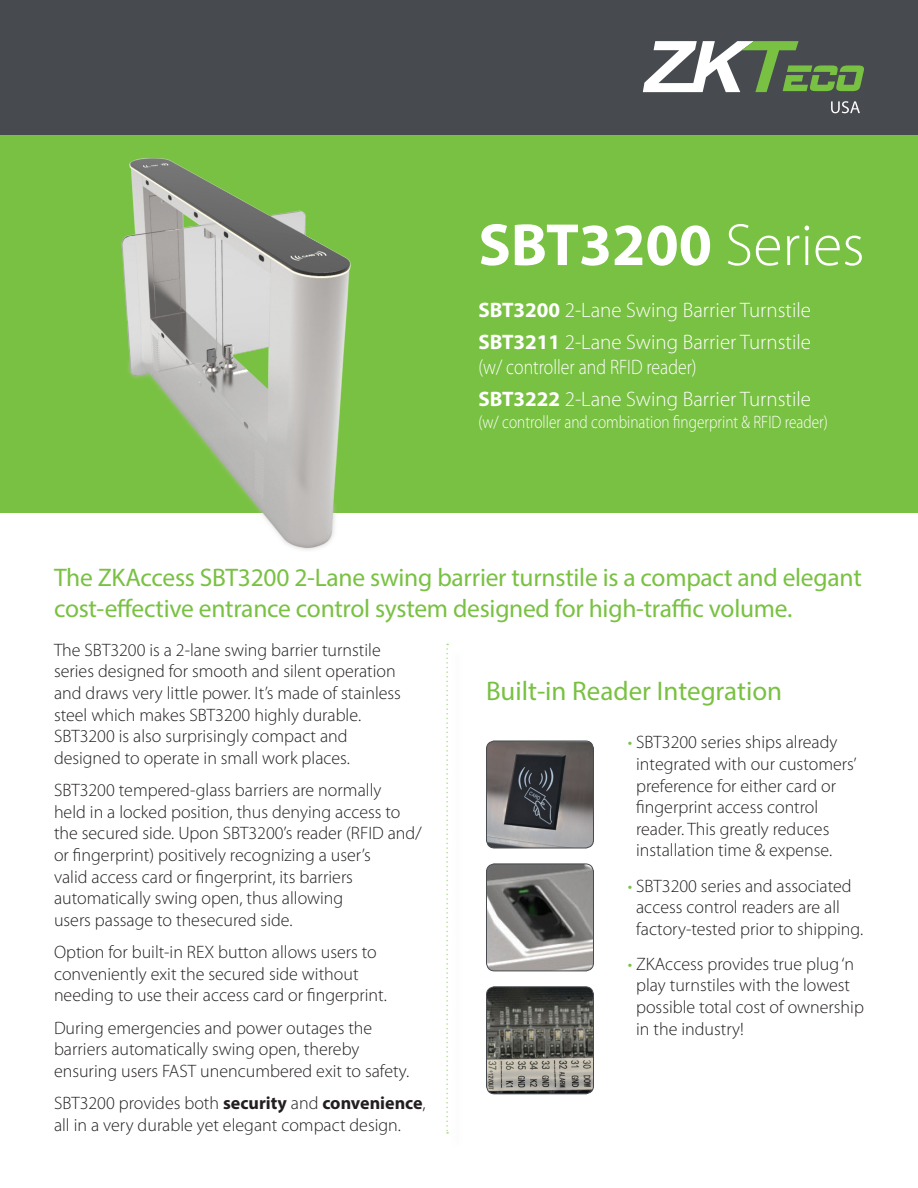
<style>
.page{position:relative;width:918px;height:1188px;background:#fff}
.page>*{position:absolute;margin:0;border:0;box-sizing:border-box;transform-origin:0 0}
.t1{font:700 60px "Myriad Pro";color:#fff}
.t2{font:27px "Myriad Pro";color:#79c142}
.t3{font:25.5px/30.6px "Myriad Pro";letter-spacing:-.01em;color:#79c142}
.t4{font:300 21px/25.2px "Myriad Pro";color:#fff}
.t5{font:300 18px/21.6px "Myriad Pro";color:#231f20}
.t6{font:300 18px "Myriad Pro";color:#fff;scale:.85 1}
.s1{font-weight:300}
.s2{font-weight:700}
.s3{color:#79c142}
</style>
<div class="page">
<div style="left:0;top:135px;width:918px;height:378px;background:#79c142"></div>
<img style="left:121px;top:158px;width:230px;height:392px">
<svg style="left:446px;top:644px;width:2px;height:490px"></svg>
<img style="left:487px;top:742px;width:106px;height:106px">
<div style="left:486px;top:740px;width:108px;height:108px;border:1px solid #474a4e;border-radius:8px"></div>
<img style="left:487px;top:865px;width:106px;height:106px">
<div style="left:486px;top:863px;width:108px;height:108px;border:1px solid #474a4e;border-radius:8px"></div>
<img style="left:487px;top:988px;width:106px;height:106px">
<div style="left:486px;top:986px;width:108px;height:108px;border:1px solid #474a4e;border-radius:8px"></div>
<div style="left:0;top:0;width:918px;height:135px;background:#474a4e"></div>
<svg style="left:643px;top:41px;width:221px;height:51px"></svg>
<svg style="left:831px;top:101px;width:29px;height:12px"></svg>
<p class="t1" style="left:478px;top:206px;width:388px">SBT3200 <span class="s1">Series</span></p>
<p class="t4" style="left:478px;top:297px;width:334px"><span class="s2">SBT3200</span> 2-Lane Swing Barrier Turnstile</p>
<p class="t4" style="left:478px;top:329px;width:334px"><span class="s2">SBT3211</span> 2-Lane Swing Barrier Turnstile (w/ controller and RFID reader)</p>
<p class="t4" style="left:478px;top:387px;width:334px"><span class="s2">SBT3222</span> 2-Lane Swing Barrier Turnstile</p>
<p class="t6" style="left:478px;top:411px;width:413px">(w/ controller and combination fingerprint &amp; RFID reader)</p>
<p class="t3" style="left:54px;top:562px;width:809px">The ZKAccess SBT3200 2-Lane swing barrier turnstile is a compact and elegant cost-effective entrance control system designed for high-traffic volume.</p>
<p class="t5" style="left:54px;top:639px;width:349px">The SBT3200 is a 2-lane swing barrier turnstile series designed for smooth and silent operation and draws very little power. It’s made of stainless steel which makes SBT3200 highly durable.<br>SBT3200 is also surprisingly compact and designed to operate in small work places.</p>
<p class="t5" style="left:54px;top:779px;width:369px">SBT3200 tempered-glass barriers are normally<br>held in a locked position, thus denying access to the secured side. Upon SBT3200’s reader (RFID and/ or fingerprint) positively recognizing a user’s<br>valid access card or fingerprint, its barriers automatically swing open, thus allowing<br>users passage to thesecured side.</p>
<p class="t5" style="left:54px;top:941px;width:334px">Option for built-in REX button allows users to conveniently exit the secured side without needing to use their access card or fingerprint.</p>
<p class="t5" style="left:54px;top:1017px;width:357px">During emergencies and power outages the barriers automatically swing open, thereby ensuring users FAST unencumbered exit to safety.</p>
<p class="t5" style="left:54px;top:1093px;width:373px">SBT3200 provides both <span class="s2">security</span> and <span class="s2">convenience</span>, all in a very durable yet elegant compact design.</p>
<p class="t2" style="left:486px;top:674px;width:298px">Built-in Reader Integration</p>
<p class="t5" style="left:636px;top:732px;width:222px;text-indent:-8px"><span class="s3">•</span> SBT3200 series ships already integrated with our customers’ preference for either card or fingerprint access control reader. This greatly reduces installation time &amp; expense.</p>
<p class="t5" style="left:636px;top:875px;width:229px;text-indent:-8px"><span class="s3">•</span> SBT3200 series and associated access control readers are all factory-tested prior to shipping.</p>
<p class="t5" style="left:636px;top:953px;width:229px;text-indent:-8px"><span class="s3">•</span> ZKAccess provides true plug ‘n play turnstiles with the lowest possible total cost of ownership in the industry!</p>
</div>
